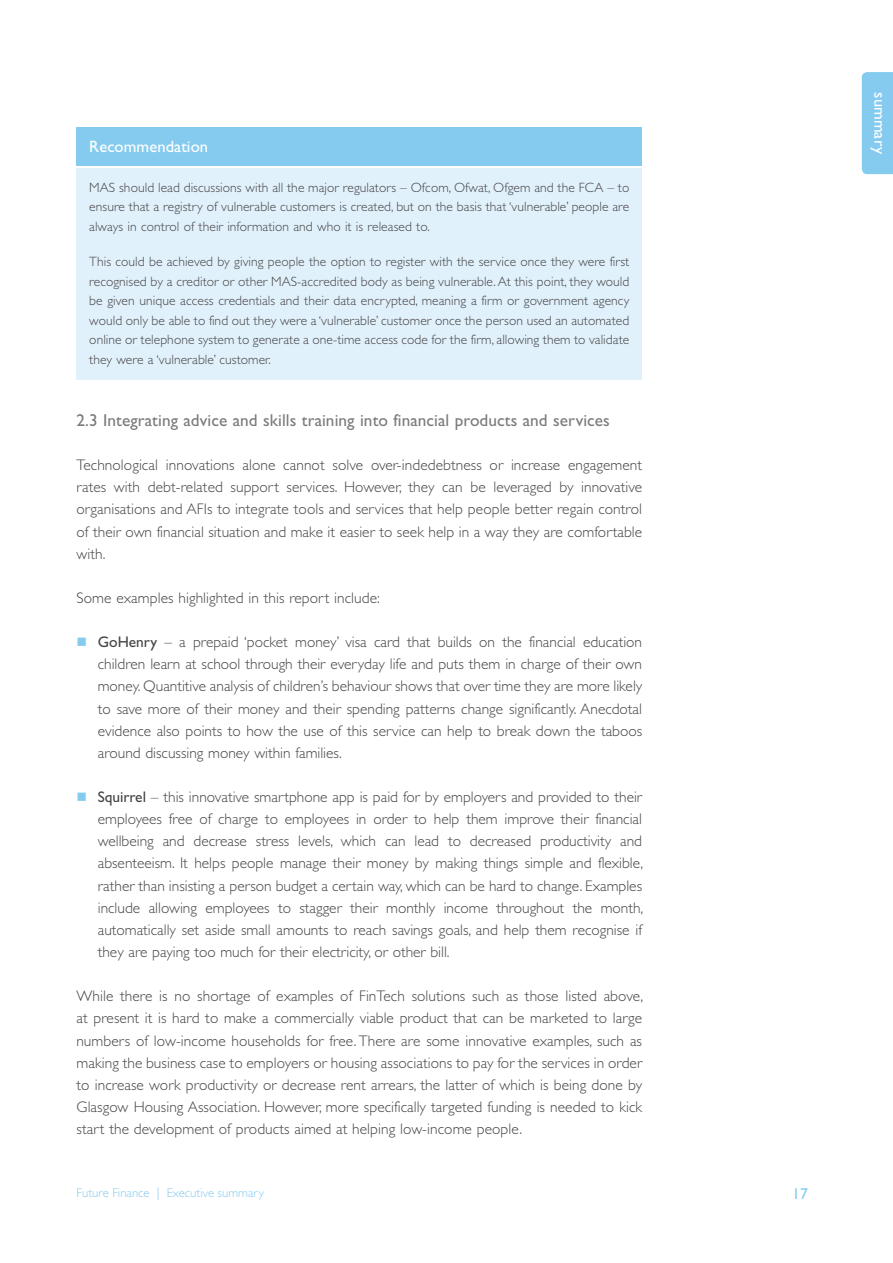
<style>
.page{position:relative;width:893px;height:1263px;background:#fff}
.page>*{position:absolute;margin:0;border:0;box-sizing:border-box;transform-origin:0 0}
.t1{font:17.25px "Gill Sans Std";letter-spacing:.005em;color:#7c7b7b}
.t2{font:16.5px "Gill Sans Std";letter-spacing:.005em;color:#fff}
.t3{font:15.75px "Gill Sans Std";color:#85cbf0}
.t4{font:300 15.3px/22px "Gill Sans Std";letter-spacing:.005em;color:#454444;text-align:justify}
.t5{font:300 13.5px/19.5px "Gill Sans Std";letter-spacing:.005em;color:#454444;text-align:justify}
.t6{font:300 12.75px "Gill Sans Std";color:#85cbf0}
.s1{font-weight:400}
</style>
<div class="page">
<div style="left:862px;top:72px;width:31px;height:102px;background:#85cbf0"></div>
<div style="left:77px;top:168px;width:565px;height:211px;background:#e1f1fc"></div>
<div style="left:77px;top:128px;width:565px;height:38px;background:#85cbf0"></div>
<p class="t2" style="left:89px;top:137px;width:120px">Recommendation</p>
<p class="t5" style="left:89px;top:178px;width:542px">MAS should lead discussions with all the major regulators – Ofcom, Ofwat, Ofgem and the FCA – to ensure that a registry of vulnerable customers is created, but on the basis that ‘vulnerable’ people are always in control of their information and who it is released to.</p>
<p class="t5" style="left:89px;top:252px;width:542px">This could be achieved by giving people the option to register with the service once they were first recognised by a creditor or other MAS-accredited body as being vulnerable. At this point, they would be given unique access credentials and their data encrypted, meaning a firm or government agency would only be able to find out they were a ‘vulnerable’ customer once the person used an automated online or telephone system to generate a one-time access code for the firm, allowing them to validate they were a ‘vulnerable’ customer.</p>
<p class="t1" style="left:77px;top:410px;width:535px">2.3 Integrating advice and skills training into financial products and services</p>
<p class="t4" style="left:77px;top:454px;width:567px">Technological innovations alone cannot solve over-indedebtness or increase engagement rates with debt-related support services. However, they can be leveraged by innovative organisations and AFIs to integrate tools and services that help people better regain control of their own financial situation and make it easier to seek help in a way they are comfortable with.</p>
<p class="t4" style="left:77px;top:587px;width:305px">Some examples highlighted in this report include:</p>
<p class="t4" style="left:98px;top:631px;width:546px"><span class="s1">GoHenry</span> – a prepaid ‘pocket money’ visa card that builds on the financial education children learn at school through their everyday life and puts them in charge of their own money. Quantitive analysis of children’s behaviour shows that over time they are more likely to save more of their money and their spending patterns change significantly. Anecdotal evidence also points to how the use of this service can help to break down the taboos around discussing money within families.</p>
<p class="t4" style="left:98px;top:786px;width:547px"><span class="s1">Squirrel</span> – this innovative smartphone app is paid for by employers and provided to their employees free of charge to employees in order to help them improve their financial wellbeing and decrease stress levels, which can lead to decreased productivity and absenteeism. It helps people manage their money by making things simple and flexible, rather than insisting a person budget a certain way, which can be hard to change. Examples include allowing employees to stagger their monthly income throughout the month, automatically set aside small amounts to reach savings goals, and help them recognise if they are paying too much for their electricity, or other bill.</p>
<p class="t4" style="left:77px;top:985px;width:568px">While there is no shortage of examples of FinTech solutions such as those listed above, at present it is hard to make a commercially viable product that can be marketed to large numbers of low-income households for free. There are some innovative examples, such as making the business case to employers or housing associations to pay for the services in order to increase work productivity or decrease rent arrears, the latter of which is being done by Glasgow Housing Association. However, more specifically targeted funding is needed to kick start the development of products aimed at helping low-income people.</p>
<p class="t6" style="left:77px;top:1186px;width:189px">Future Finance | Executive summary</p>
<p class="t3" style="left:792px;top:1185px;width:17px">17</p>
<p class="t2" style="left:889px;top:92px;width:63px;rotate:90deg">summary</p>
</div>
